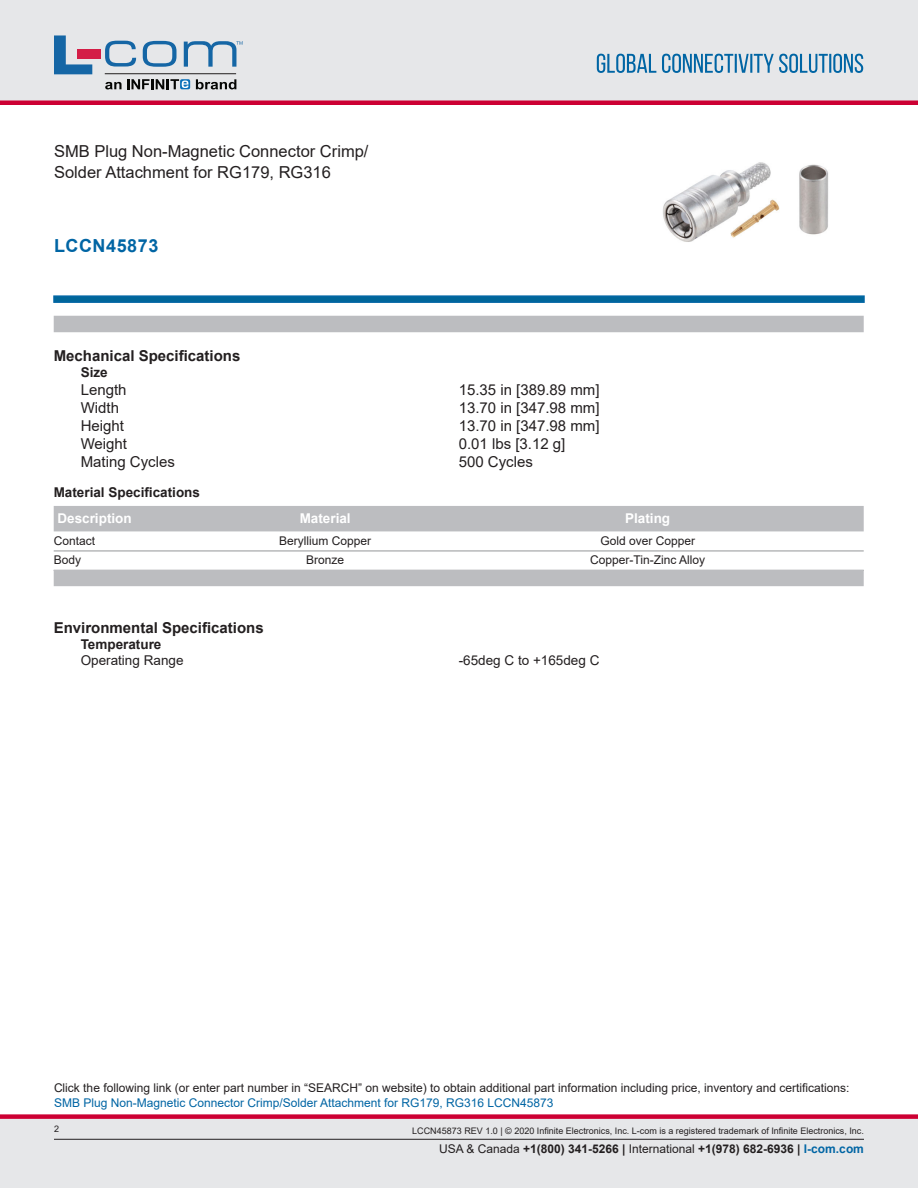
<style>
.page{position:relative;width:918px;height:1188px;background:#fff}
.page>*{position:absolute;margin:0;border:0;box-sizing:border-box;transform-origin:0 0}
.PN{font:700 18px "Arial";letter-spacing:.03em;color:#0065a4}
.Web_Description_Para{font:16.5px/21px "Arial";color:#231f20}
.Specs_Para{font:15px "Arial";color:#231f20}
.Head1{font:700 15px "Arial";color:#231f20}
.Specs_Para-2{font:13.5px "Arial";color:#231f20}
.LCOM_Table_Header_Lo{font:700 13.5px "Arial";color:#fff}
.Head2{font:700 13.5px "Arial";color:#231f20}
.Head2_after_Head1{font:700 13.5px "Arial";color:#231f20}
.Description_and_PN_L{font:12px/14.4px "Arial";color:#231f20}
.LCOM_Table_Body_Low{font:12px "Arial";color:#231f20}
.t1{font:700 12px "Arial";color:#231f20}
.t2{font:9px "Arial";color:#231f20}
.s1{color:#0065a4}
.s2{font-weight:400}
</style>
<div class="page">
<div style="left:0;top:0;width:918px;height:102px;background:#e6e7e9"></div>
<div style="left:0;top:100px;width:918px;height:5px;background:#c03"></div>
<svg style="left:597px;top:54px;width:266px;height:19px"></svg>
<div style="left:0;top:1119px;width:918px;height:69px;background:#e6e7e9"></div>
<div style="left:0;top:1114px;width:918px;height:5px;background:#c03"></div>
<hr style="left:54px;top:1139px;width:810px;height:1px;background:#231f20">
<hr style="left:105px;top:73px;width:131px;height:1px;background:#211e1e">
<svg style="left:54px;top:35px;width:38px;height:39px"></svg>
<svg style="left:143px;top:41px;width:34px;height:26px"></svg>
<svg style="left:105px;top:41px;width:31px;height:26px"></svg>
<div style="left:77px;top:49px;width:23px;height:10px;background:#d41e47"></div>
<svg style="left:180px;top:79px;width:10px;height:10px"></svg>
<svg style="left:196px;top:79px;width:40px;height:10px"></svg>
<svg style="left:105px;top:79px;width:83px;height:10px"></svg>
<svg style="left:184px;top:41px;width:59px;height:26px"></svg>
<svg style="left:53px;top:295px;width:812px;height:8px;background:#0f6ea3"></svg>
<img style="left:663px;top:162px;width:165px;height:80px">
<div style="left:54px;top:316px;width:810px;height:16px;background:#bcbdc0"></div>
<div style="left:54px;top:506px;width:810px;height:25px;background:#bcbdc0"></div>
<hr style="left:54px;top:551px;width:810px;height:1px;background:#939598">
<div style="left:54px;top:570px;width:810px;height:16px;background:#bcbdc0"></div>
<h1 class="Web_Description_Para" style="left:54px;top:141px;width:316px">SMB Plug Non-Magnetic Connector Crimp/<br>Solder Attachment for RG179, RG316</h1>
<p class="PN" style="left:54px;top:233px;width:106px">LCCN45873</p>
<p class="Head1" style="left:54px;top:345px;width:188px">Mechanical Specifications</p>
<p class="Head2_after_Head1" style="left:81px;top:363px;width:29px">Size</p>
<p class="Specs_Para" style="left:81px;top:379px;width:47px">Length</p>
<p class="Specs_Para" style="left:459px;top:379px;width:142px">15.35 in [389.89 mm]</p>
<p class="Specs_Para" style="left:81px;top:397px;width:40px">Width</p>
<p class="Specs_Para" style="left:459px;top:397px;width:142px">13.70 in [347.98 mm]</p>
<p class="Specs_Para" style="left:81px;top:415px;width:45px">Height</p>
<p class="Specs_Para" style="left:459px;top:415px;width:142px">13.70 in [347.98 mm]</p>
<p class="Specs_Para" style="left:81px;top:433px;width:48px">Weight</p>
<p class="Specs_Para" style="left:459px;top:433px;width:108px">0.01 lbs [3.12 g]</p>
<p class="Specs_Para" style="left:81px;top:451px;width:96px">Mating Cycles</p>
<p class="Specs_Para" style="left:459px;top:451px;width:76px">500 Cycles</p>
<p class="Head2" style="left:54px;top:482px;width:148px">Material Specifications</p>
<p class="LCOM_Table_Header_Lo" style="left:57px;top:509px;width:76px">Description</p>
<p class="LCOM_Table_Header_Lo" style="left:300px;top:509px;width:53px">Material</p>
<p class="LCOM_Table_Header_Lo" style="left:625px;top:509px;width:47px">Plating</p>
<p class="LCOM_Table_Body_Low" style="left:54px;top:532px;width:43px">Contact</p>
<p class="LCOM_Table_Body_Low" style="left:279px;top:532px;width:94px">Beryllium Copper</p>
<p class="LCOM_Table_Body_Low" style="left:600px;top:532px;width:96px">Gold over Copper</p>
<p class="LCOM_Table_Body_Low" style="left:54px;top:552px;width:29px">Body</p>
<p class="LCOM_Table_Body_Low" style="left:306px;top:552px;width:40px">Bronze</p>
<p class="LCOM_Table_Body_Low" style="left:590px;top:552px;width:116px">Copper-Tin-Zinc Alloy</p>
<p class="Head1" style="left:54px;top:617px;width:212px">Environmental Specifications</p>
<p class="Head2_after_Head1" style="left:81px;top:635px;width:82px">Temperature</p>
<p class="Specs_Para-2" style="left:81px;top:651px;width:104px">Operating Range</p>
<p class="Specs_Para-2" style="left:459px;top:651px;width:142px">-65deg C to +165deg C</p>
<p class="Description_and_PN_L" style="left:54px;top:1081px;width:797px">Click the following link (or enter part number in “SEARCH” on website) to obtain additional part information including price, inventory and certifications:<br><span class="s1">SMB Plug Non-Magnetic Connector Crimp/Solder Attachment for RG179, RG316 LCCN45873</span></p>
<p class="t2" style="left:54px;top:1123px;width:7px">2</p>
<p class="t2" style="left:412px;top:1125px;width:453px">LCCN45873 REV 1.0 | © 2020 Infinite Electronics, Inc. L-com is a registered trademark of Infinite Electronics, Inc.</p>
<p class="t1" style="left:439px;top:1140px;width:426px"><span class="s2">USA &amp; Canada</span> +1(800) 341-5266 | <span class="s2">International</span> +1(978) 682-6936 | <span class="s1">l-com.com</span></p>
</div>
